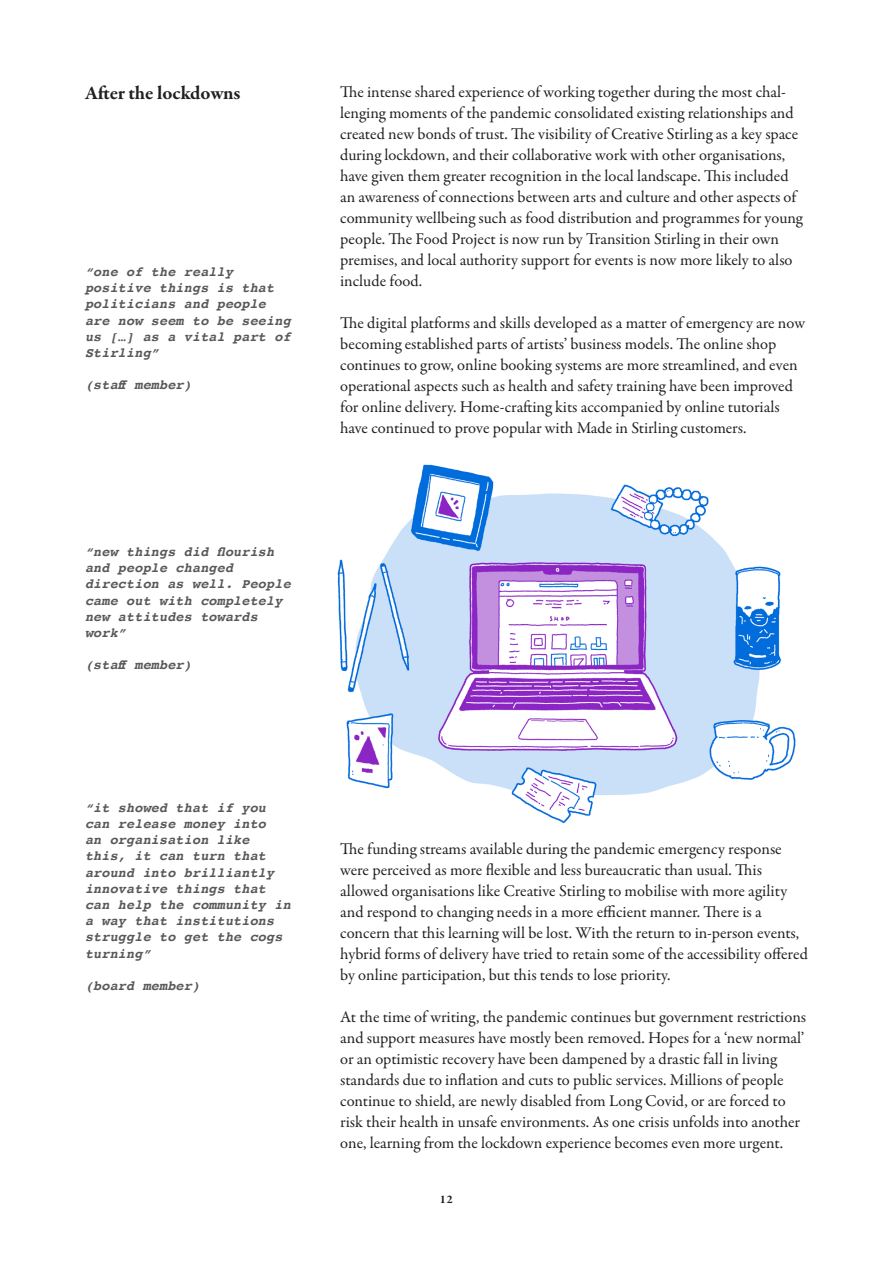
<style>
.page{position:relative;width:893px;height:1263px;background:#fff}
.page>*{position:absolute;margin:0;border:0;box-sizing:border-box;transform-origin:0 0}
.Heading{font:700 19.5px "Garamond Premr Pro";letter-spacing:-.01em;color:#231f20}
.Main_body{font:16.5px/21px "Garamond Premr Pro";color:#231f20}
.t1{font:italic 700 13.5px/16.2px "Courier";letter-spacing:.01em;color:#57585a}
.t2{font:700 12px "Garamond Premr Pro";color:#231f20}
</style>
<div class="page">
<img style="left:337px;top:464px;width:459px;height:360px">
<p class="Heading" style="left:85px;top:81px;width:157px">After the lockdowns</p>
<p class="t1" style="left:85px;top:263px;width:207px">“one of the really positive things is that politicians and people are now seem to be seeing us […] as a vital part of<br>Stirling”</p>
<p class="t1" style="left:85px;top:376px;width:108px">(staff member)</p>
<p class="t1" style="left:85px;top:543px;width:207px">“new things did flourish and people changed direction as well. People came out with completely new attitudes towards work”</p>
<p class="t1" style="left:85px;top:656px;width:108px">(staff member)</p>
<p class="Main_body" style="left:340px;top:82px;width:464px">The intense shared experience of working together during the most chal&shy;lenging moments of the pandemic consolidated existing relationships and created new bonds of trust. The visibility of Creative Stirling as a key space during lockdown, and their collaborative work with other organisations, have given them greater recognition in the local landscape. This included an awareness of connections between arts and culture and other aspects of community wellbeing such as food distribution and programmes for young people. The Food Project is now run by Transition Stirling in their own premises, and local authority support for events is now more likely to also include food.</p>
<p class="Main_body" style="left:340px;top:313px;width:466px">The digital platforms and skills developed as a matter of emergency are now becoming established parts of artists’ business models. The online shop continues to grow, online booking systems are more streamlined, and even operational aspects such as health and safety training have been improved for online delivery. Home-crafting kits accompanied by online tutorials have continued to prove popular with Made in Stirling customers.</p>
<p class="t1" style="left:85px;top:799px;width:207px">“it showed that if you can release money into<br>an organisation like this, it can turn that around into brilliantly innovative things that can help the community in a way that institutions struggle to get the cogs turning”</p>
<p class="t1" style="left:85px;top:977px;width:117px">(board member)</p>
<p class="Main_body" style="left:340px;top:838px;width:469px">The funding streams available during the pandemic emergency response were perceived as more flexible and less bureaucratic than usual. This allowed organisations like Creative Stirling to mobilise with more agility and respond to changing needs in a more efficient manner. There is a concern that this learning will be lost. With the return to in-person events, hybrid forms of delivery have tried to retain some of the accessibility offered by online participation, but this tends to lose priority.</p>
<p class="Main_body" style="left:340px;top:1006px;width:467px">At the time of writing, the pandemic continues but government restrictions and support measures have mostly been removed. Hopes for a ‘new normal’ or an optimistic recovery have been dampened by a drastic fall in living standards due to inflation and cuts to public services. Millions of people continue to shield, are newly disabled from Long Covid, or are forced to risk their health in unsafe environments. As one crisis unfolds into another one, learning from the lockdown experience becomes even more urgent.</p>
<p class="t2" style="left:440px;top:1191px;width:15px">12</p>
</div>
